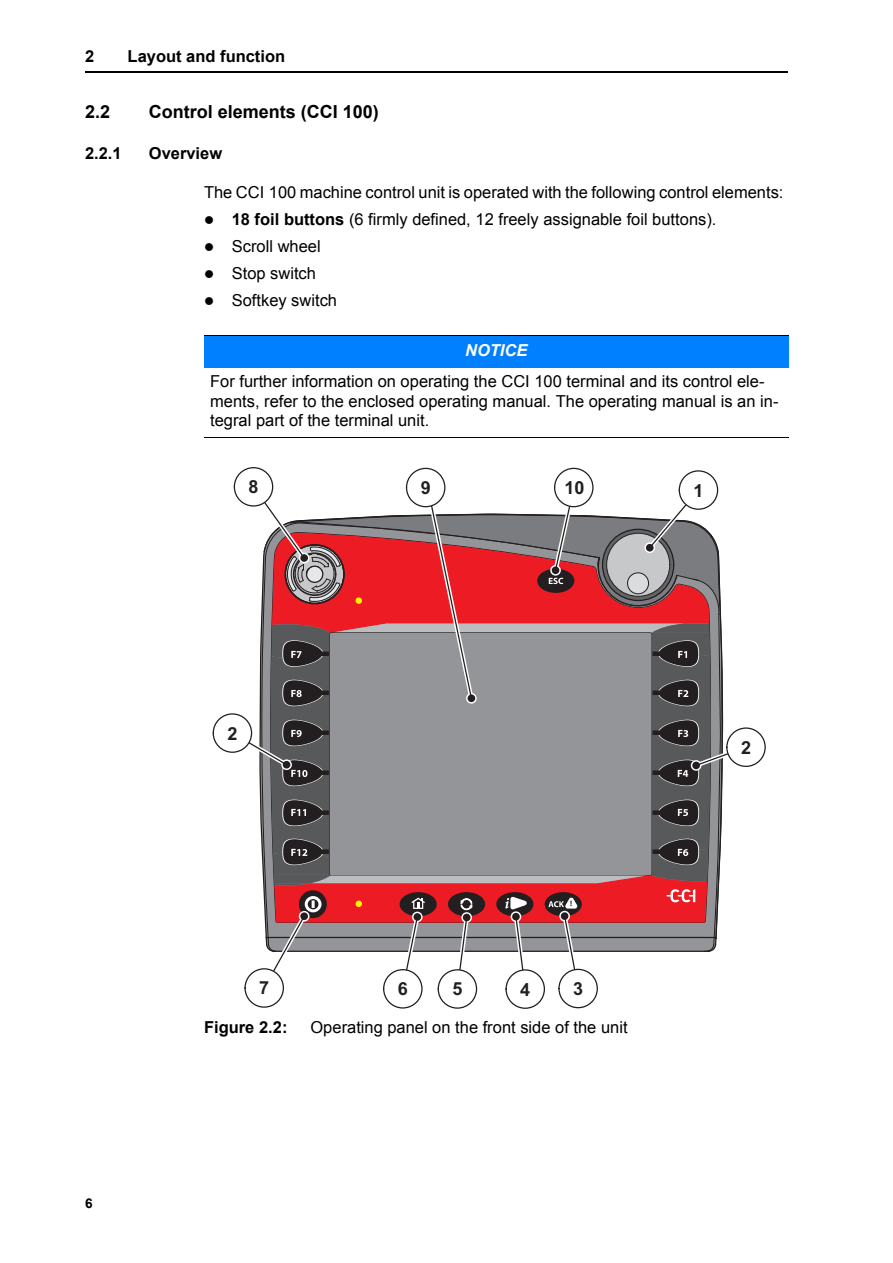
<style>
.page{position:relative;width:893px;height:1263px;background:#fff}
.page>*{position:absolute;margin:0;border:0;box-sizing:border-box;transform-origin:0 0}
.t1{font:700 18px "Arial";color:#000}
.t2{font:700 18px "Arial";color:#231f20}
.t3{font:16.5px/19.5px "Arial";color:#000}
.t4{font:700 16.5px "Arial";color:#000}
.t5{font:italic 700 16.5px "Arial";color:#fff}
.t6{font:700 13.5px "Arial";color:#000}
.t7{font:700 7.8px "Myriad Pro";color:#231f20}
.s1{font-weight:700}
</style>
<div class="page">
<hr style="left:85px;top:72px;width:702px;height:1px;background:#000">
<div style="left:204px;top:336px;width:584px;height:31px;background:#0080ff"></div>
<hr style="left:204px;top:336px;width:584px;height:1px;background:#000">
<hr style="left:204px;top:437px;width:584px;height:1px;background:#000">
<div style="left:678px;top:470px;width:40px;height:40px;border:1px solid #231f20;border-radius:50%"></div>
<div style="left:726px;top:727px;width:39px;height:40px;border:1px solid #231f20;border-radius:50%"></div>
<div style="left:558px;top:969px;width:40px;height:39px;border:1px solid #231f20;border-radius:50%"></div>
<div style="left:505px;top:969px;width:40px;height:40px;border:1px solid #231f20;border-radius:50%"></div>
<div style="left:437px;top:969px;width:40px;height:40px;border:1px solid #231f20;border-radius:50%"></div>
<div style="left:383px;top:969px;width:39px;height:40px;border:1px solid #231f20;border-radius:50%"></div>
<div style="left:244px;top:968px;width:40px;height:40px;border:1px solid #231f20;border-radius:50%"></div>
<div style="left:234px;top:467px;width:39px;height:40px;border:1px solid #231f20;border-radius:50%"></div>
<div style="left:554px;top:468px;width:39px;height:39px;border:1px solid #231f20;border-radius:50%"></div>
<div style="left:406px;top:468px;width:39px;height:39px;border:1px solid #231f20;border-radius:50%"></div>
<svg style="left:227px;top:481px;width:524px;height:514px"></svg>
<div style="left:213px;top:714px;width:38px;height:38px;background:#fff;border-radius:50%"></div>
<div style="left:213px;top:713px;width:39px;height:40px;border:1px solid #231f20;border-radius:50%"></div>
<p class="t4" style="left:85px;top:47px;width:11px">2</p>
<p class="t4" style="left:128px;top:47px;width:159px">Layout and function</p>
<p class="t1" style="left:85px;top:102px;width:26px">2.2</p>
<p class="t1" style="left:149px;top:102px;width:231px">Control elements (CCI 100)</p>
<p class="t4" style="left:85px;top:144px;width:38px">2.2.1</p>
<p class="t4" style="left:149px;top:144px;width:75px">Overview</p>
<p class="t3" style="left:204px;top:183px;width:581px">The CCI 100 machine control unit is operated with the following control elements:</p>
<p class="t3" style="left:204px;top:210px;width:514px">● <span class="s1">18 foil buttons</span> (6 firmly defined, 12 freely assignable foil buttons).</p>
<p class="t3" style="left:204px;top:237px;width:118px">● Scroll wheel</p>
<p class="t3" style="left:204px;top:264px;width:113px">● Stop switch</p>
<p class="t3" style="left:204px;top:291px;width:134px">● Softkey switch</p>
<p class="t5" style="left:465px;top:341px;width:64px">NOTICE</p>
<p class="t3" style="left:210px;top:372px;width:570px">For further information on operating the CCI 100 terminal and its control ele&shy;ments, refer to the enclosed operating manual. The operating manual is an in&shy;tegral part of the terminal unit.</p>
<p class="t6" style="left:85px;top:1196px;width:9px">6</p>
<p class="t2" style="left:248px;top:477px;width:12px">8</p>
<p class="t2" style="left:420px;top:477px;width:12px">9</p>
<p class="t2" style="left:564px;top:477px;width:22px">10</p>
<p class="t2" style="left:693px;top:480px;width:12px">1</p>
<p class="t2" style="left:227px;top:723px;width:12px">2</p>
<p class="t7" style="left:570px;top:899px;width:4px">!</p>
<p class="t2" style="left:259px;top:978px;width:12px">7</p>
<p class="t2" style="left:398px;top:979px;width:12px">6</p>
<p class="t2" style="left:452px;top:979px;width:12px">5</p>
<p class="t2" style="left:520px;top:979px;width:12px">4</p>
<p class="t2" style="left:573px;top:978px;width:12px">3</p>
<p class="t4" style="left:204px;top:1018px;width:85px">Figure 2.2:</p>
<p class="t3" style="left:310px;top:1018px;width:318px">Operating panel on the front side of the unit</p>
<p class="t2" style="left:741px;top:737px;width:12px">2</p>
</div>
